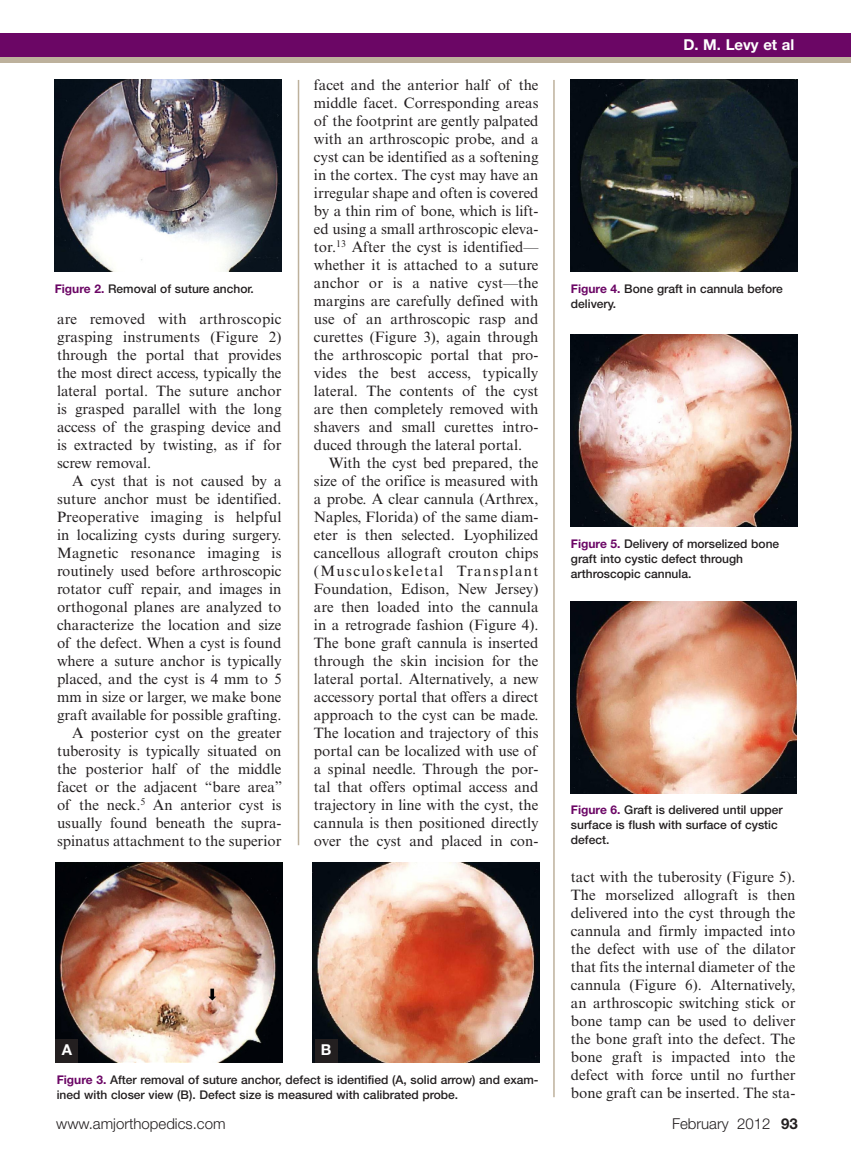
<style>
.page{position:relative;width:851px;height:1161px;background:#fff}
.page>*{position:absolute;margin:0;border:0;box-sizing:border-box;transform-origin:0 0}
.text_2{font:15px/18px "Times New Roman MT Std";color:#231f20;text-align:justify}
.t1{font:300 15px "Helvetica Neue LT Std";color:#231f20}
.running_head_right{font:700 15px "Helvetica Neue LT Std";color:#fff}
.figs{font:500 12px/15px "Helvetica Neue LT Std";color:#231f20}
.s1{font-weight:700;color:#6b0665}
.s2{font-weight:700}
</style>
<div class="page">
<div style="left:0;top:33px;width:850px;height:24px;background:#6b0665"></div>
<div style="left:0;top:57px;width:850px;height:6px;background:#bdb19c"></div>
<hr style="left:298px;top:80px;width:1px;height:765px;background:#bdb19c">
<hr style="left:553px;top:80px;width:1px;height:1017px;background:#bdb19c">
<img style="left:55px;top:80px;width:226px;height:192px">
<img style="left:571px;top:80px;width:226px;height:192px">
<img style="left:571px;top:335px;width:226px;height:192px">
<img style="left:571px;top:602px;width:225px;height:192px">
<img style="left:56px;top:863px;width:226px;height:200px">
<img style="left:312px;top:863px;width:227px;height:200px">
<div style="left:55px;top:1039px;width:23px;height:24px;background:#231f20"></div>
<div style="left:315px;top:1039px;width:22px;height:24px;background:#231f20"></div>
<p class="running_head_right" style="left:683px;top:35px;width:112px">D. M. Levy et al</p>
<p class="text_2" style="left:314px;top:76px;width:226px">facet and the anterior half of the middle facet. Corresponding areas of the footprint are gently palpated with an arthroscopic probe, and a cyst can be identified as a softening in the cortex. The cyst may have an irregular shape and often is covered by a thin rim of bone, which is lift&shy;ed using a small arthroscopic eleva&shy;tor.<sup>13</sup> After the cyst is identified— whether it is attached to a suture anchor or is a native cyst—the margins are carefully defined with use of an arthroscopic rasp and curettes (Figure 3), again through the arthroscopic portal that pro&shy;vides the best access, typically lateral. The contents of the cyst are then completely removed with shavers and small curettes intro&shy;duced through the lateral portal.</p>
<p class="text_2" style="left:314px;top:454px;width:226px;text-indent:15px">With the cyst bed prepared, the size of the orifice is measured with a probe. A clear cannula (Arthrex, Naples, Florida) of the same diam&shy;eter is then selected. Lyophilized cancellous allograft crouton chips (Musculoskeletal Transplant Foundation, Edison, New Jersey) are then loaded into the cannula in a retrograde fashion (Figure 4).<br>The bone graft cannula is inserted through the skin incision for the lateral portal. Alternatively, a new accessory portal that offers a direct approach to the cyst can be made.<br>The location and trajectory of this portal can be localized with use of a spinal needle. Through the por&shy;tal that offers optimal access and trajectory in line with the cyst, the cannula is then positioned directly over the cyst and placed in con-</p>
<p class="figs" style="left:55px;top:281px;width:201px"><span class="s1">Figure 2.</span> Removal of suture anchor.</p>
<p class="figs" style="left:571px;top:281px;width:213px"><span class="s1">Figure 4.</span> Bone graft in cannula before delivery.</p>
<p class="text_2" style="left:57px;top:310px;width:226px">are removed with arthroscopic grasping instruments (Figure 2) through the portal that provides the most direct access, typically the lateral portal. The suture anchor is grasped parallel with the long access of the grasping device and is extracted by twisting, as if for screw removal.</p>
<p class="text_2" style="left:57px;top:472px;width:226px;text-indent:15px">A cyst that is not caused by a suture anchor must be identified.<br>Preoperative imaging is helpful in localizing cysts during surgery.<br>Magnetic resonance imaging is routinely used before arthroscopic rotator cuff repair, and images in orthogonal planes are analyzed to characterize the location and size of the defect. When a cyst is found where a suture anchor is typically placed, and the cyst is 4 mm to 5 mm in size or larger, we make bone graft available for possible grafting.</p>
<p class="text_2" style="left:57px;top:724px;width:227px;text-indent:15px">A posterior cyst on the greater tuberosity is typically situated on the posterior half of the middle facet or the adjacent “bare area” of the neck.<sup>5</sup> An anterior cyst is usually found beneath the supra&shy;spinatus attachment to the superior</p>
<p class="figs" style="left:571px;top:536px;width:210px"><span class="s1">Figure 5.</span> Delivery of morselized bone graft into cystic defect through arthroscopic cannula.</p>
<p class="figs" style="left:571px;top:803px;width:213px"><span class="s1">Figure 6.</span> Graft is delivered until upper surface is flush with surface of cystic defect.</p>
<p class="running_head_right" style="left:62px;top:1040px;width:12px">A</p>
<p class="running_head_right" style="left:321px;top:1041px;width:12px">B</p>
<p class="figs" style="left:57px;top:1072px;width:483px"><span class="s1">Figure 3.</span> After removal of suture anchor, defect is identified (A, solid arrow) and exam&shy;ined with closer view (B). Defect size is measured with calibrated probe.</p>
<p class="text_2" style="left:571px;top:868px;width:226px">tact with the tuberosity (Figure 5).<br>The morselized allograft is then delivered into the cyst through the cannula and firmly impacted into the defect with use of the dilator that fits the internal diameter of the cannula (Figure 6). Alternatively, an arthroscopic switching stick or bone tamp can be used to deliver the bone graft into the defect. The bone graft is impacted into the defect with force until no further bone graft can be inserted. The sta-</p>
<p class="t1" style="left:56px;top:1115px;width:171px">www.amjorthopedics.com</p>
<p class="t1" style="left:672px;top:1115px;width:127px">February 2012 <span class="s2">93</span></p>
</div>
